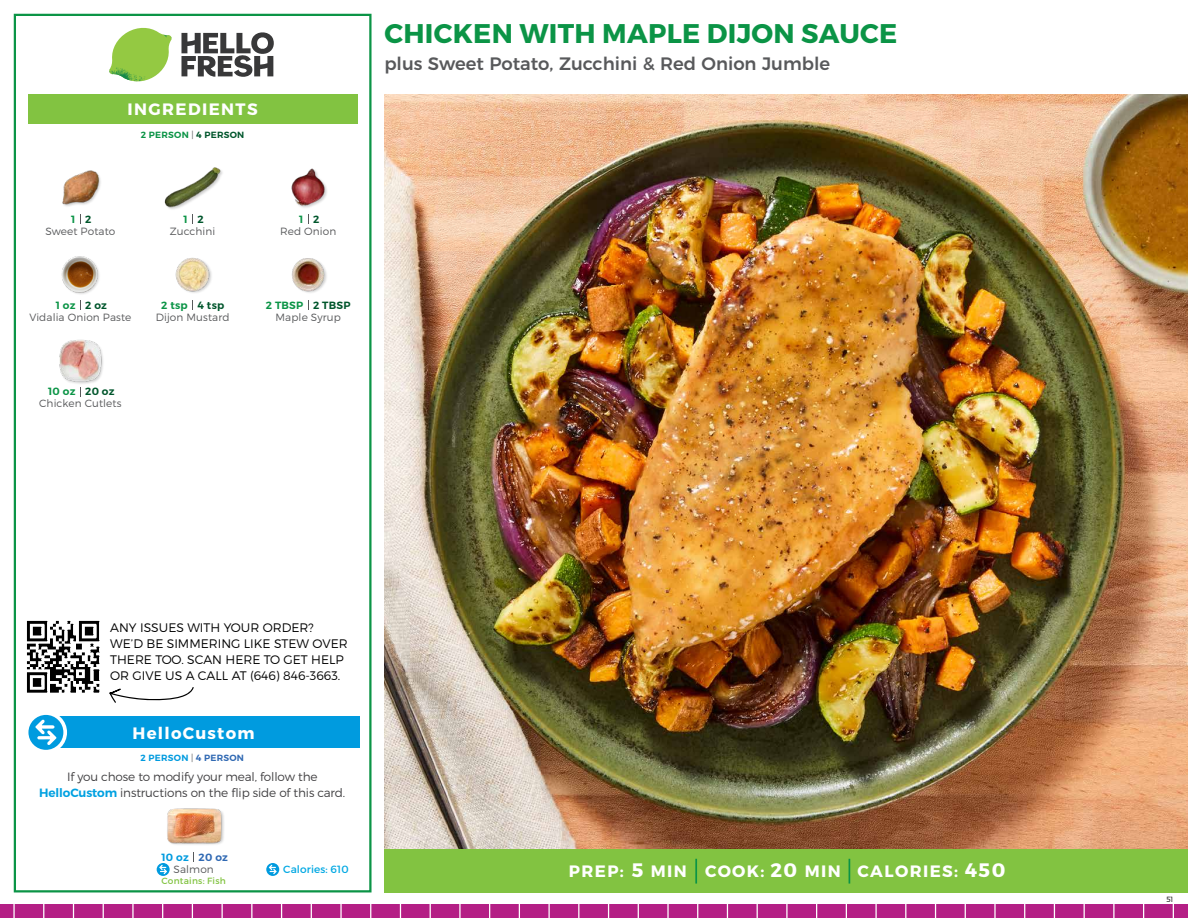
<style>
.page{position:relative;width:1188px;height:918px;background:#fff}
.page>*{position:absolute;margin:0;border:0;box-sizing:border-box;transform-origin:0 0}
.t1{font:700 27px "Montserrat";letter-spacing:.01em;color:#0b9446}
.t2{font:500 18px "Montserrat";color:#58595b}
.t3{font:700 16.5px "Montserrat";letter-spacing:.085em;color:#fff}
.t4{font:300 12.3px/16px "Montserrat";color:#000}
.t5{font:300 12px/16.5px "Montserrat";letter-spacing:-.01em;color:#414042;text-align:center}
.t6{font:300 10.5px "Montserrat";letter-spacing:.01em;color:#58595b}
.t7{font:600 10.5px "Montserrat";letter-spacing:.02em;color:#00562c}
.t8{font:600 10.5px "Montserrat";letter-spacing:.02em;color:#0b9446}
.t9{font:10.5px "Montserrat";letter-spacing:.01em;color:#00a8e3}
.t10{font:600 10.5px "Montserrat";letter-spacing:.02em;color:#009bdf}
.t11{font:600 9px "Montserrat";letter-spacing:.03em;color:#0b9446}
.t12{font:600 9px "Montserrat";letter-spacing:.03em;color:#009bdf}
.t13{font:9px "Montserrat";letter-spacing:.025em;color:#82c341}
.t14{font:300 7.5px "Montserrat";color:#000}
.s1{font-weight:300;color:#58595b}
.s2{color:#00562c}
.s3{font-weight:600;color:#00a1e1}
.s4{color:#3069b3}
.s5{font-size:19.5px}
</style>
<div class="page">
<div style="left:0;top:905px;width:1188px;height:13px;background:#b41f85"></div>
<svg style="left:1084px;top:905px;width:1px;height:13px"></svg>
<svg style="left:1113px;top:905px;width:2px;height:13px"></svg>
<svg style="left:1054px;top:905px;width:1px;height:13px"></svg>
<svg style="left:1024px;top:905px;width:1px;height:13px"></svg>
<svg style="left:994px;top:905px;width:2px;height:13px"></svg>
<svg style="left:965px;top:905px;width:1px;height:13px"></svg>
<svg style="left:935px;top:905px;width:1px;height:13px"></svg>
<svg style="left:905px;top:905px;width:1px;height:13px"></svg>
<svg style="left:875px;top:905px;width:2px;height:13px"></svg>
<svg style="left:846px;top:905px;width:1px;height:13px"></svg>
<svg style="left:816px;top:905px;width:1px;height:13px"></svg>
<svg style="left:786px;top:905px;width:2px;height:13px"></svg>
<svg style="left:757px;top:905px;width:1px;height:13px"></svg>
<svg style="left:727px;top:905px;width:1px;height:13px"></svg>
<svg style="left:697px;top:905px;width:1px;height:13px"></svg>
<svg style="left:667px;top:905px;width:2px;height:13px"></svg>
<svg style="left:638px;top:905px;width:1px;height:13px"></svg>
<svg style="left:608px;top:905px;width:1px;height:13px"></svg>
<svg style="left:578px;top:905px;width:1px;height:13px"></svg>
<svg style="left:548px;top:905px;width:2px;height:13px"></svg>
<svg style="left:519px;top:905px;width:1px;height:13px"></svg>
<svg style="left:1173px;top:905px;width:1px;height:13px"></svg>
<svg style="left:1143px;top:905px;width:1px;height:13px"></svg>
<svg style="left:192px;top:905px;width:1px;height:13px"></svg>
<svg style="left:222px;top:905px;width:1px;height:13px"></svg>
<svg style="left:162px;top:905px;width:1px;height:13px"></svg>
<svg style="left:132px;top:905px;width:2px;height:13px"></svg>
<svg style="left:103px;top:905px;width:1px;height:13px"></svg>
<svg style="left:73px;top:905px;width:1px;height:13px"></svg>
<svg style="left:43px;top:905px;width:1px;height:13px"></svg>
<svg style="left:13px;top:905px;width:2px;height:13px"></svg>
<svg style="left:340px;top:905px;width:2px;height:13px"></svg>
<svg style="left:281px;top:905px;width:1px;height:13px"></svg>
<svg style="left:251px;top:905px;width:1px;height:13px"></svg>
<svg style="left:400px;top:905px;width:1px;height:13px"></svg>
<svg style="left:430px;top:905px;width:1px;height:13px"></svg>
<svg style="left:370px;top:905px;width:1px;height:13px"></svg>
<svg style="left:311px;top:905px;width:1px;height:13px"></svg>
<svg style="left:489px;top:905px;width:1px;height:13px"></svg>
<svg style="left:459px;top:905px;width:2px;height:13px"></svg>
<div style="left:384px;top:849px;width:804px;height:43px;background:#82c341"></div>
<svg style="left:181px;top:32px;width:93px;height:45px"></svg>
<svg style="left:114px;top:28px;width:55px;height:36px"></svg>
<img style="left:143px;top:28px;width:29px;height:24px">
<img style="left:112px;top:48px;width:54px;height:10px">
<img style="left:109px;top:52px;width:55px;height:30px">
<img style="left:142px;top:58px;width:24px;height:23px">
<div style="left:28px;top:94px;width:330px;height:30px;background:#82c341"></div>
<div style="left:14px;top:14px;width:358px;height:878px;border:2px solid #0b9446"></div>
<img style="left:384px;top:94px;width:804px;height:755px">
<img style="left:175px;top:257px;width:37px;height:36px">
<img style="left:292px;top:258px;width:35px;height:35px">
<img style="left:164px;top:167px;width:58px;height:42px">
<img style="left:291px;top:168px;width:36px;height:40px">
<img style="left:61px;top:256px;width:39px;height:38px">
<img style="left:62px;top:170px;width:39px;height:36px">
<div style="left:60px;top:340px;width:45px;height:45px;background:#000;opacity:.2"></div>
<img style="left:59px;top:339px;width:46px;height:44px">
<div style="left:167px;top:808px;width:58px;height:38px;background:#000;opacity:.2"></div>
<img style="left:167px;top:808px;width:56px;height:38px">
<div style="left:33px;top:716px;width:327px;height:32px;background:#009bdf"></div>
<div style="left:25px;top:711px;width:42px;height:43px;background:#fff;border-radius:50%"></div>
<div style="left:28px;top:715px;width:35px;height:35px;background:#009bdf;border-radius:50%"></div>
<svg style="left:35px;top:719px;width:22px;height:26px"></svg>
<svg style="left:157px;top:863px;width:13px;height:13px"></svg>
<svg style="left:159px;top:865px;width:8px;height:9px"></svg>
<svg style="left:266px;top:863px;width:13px;height:13px"></svg>
<svg style="left:269px;top:865px;width:8px;height:9px"></svg>
<hr style="left:695px;top:859px;width:2px;height:25px;background:#0b9446">
<svg style="left:849px;top:859px;width:1px;height:25px"></svg>
<img style="left:26px;top:620px;width:74px;height:73px">
<svg style="left:109px;top:687px;width:85px;height:16px"></svg>
<h3 class="t3" style="left:128px;top:99px;width:132px">INGREDIENTS</h3>
<p class="t11" style="left:141px;top:129px;width:105px">2 PERSON <span class="s1">|</span> <span class="s2">4 PERSON</span></p>
<p class="t8" style="left:71px;top:212px;width:6px">1</p>
<p class="t7" style="left:85px;top:212px;width:8px">2</p>
<p class="t7" style="left:198px;top:212px;width:8px">2</p>
<p class="t7" style="left:313px;top:212px;width:8px">2</p>
<p class="t8" style="left:184px;top:212px;width:6px">1</p>
<p class="t8" style="left:299px;top:212px;width:6px">1</p>
<p class="t6" style="left:45px;top:224px;width:71px">Sweet Potato</p>
<p class="t6" style="left:170px;top:224px;width:47px">Zucchini</p>
<p class="t6" style="left:280px;top:224px;width:58px">Red Onion</p>
<p class="t8" style="left:56px;top:299px;width:21px">1 oz</p>
<p class="t7" style="left:85px;top:299px;width:23px">2 oz</p>
<p class="t7" style="left:198px;top:299px;width:28px">4 tsp</p>
<p class="t7" style="left:313px;top:299px;width:39px">2 TBSP</p>
<p class="t8" style="left:161px;top:299px;width:28px">2 tsp</p>
<p class="t8" style="left:266px;top:299px;width:39px">2 TBSP</p>
<p class="t6" style="left:29px;top:311px;width:103px">Vidalia Onion Paste</p>
<p class="t6" style="left:156px;top:311px;width:75px">Dijon Mustard</p>
<p class="t6" style="left:276px;top:311px;width:67px">Maple Syrup</p>
<p class="t8" style="left:48px;top:385px;width:29px">10 oz</p>
<p class="t7" style="left:85px;top:385px;width:31px">20 oz</p>
<p class="t6" style="left:39px;top:397px;width:84px">Chicken Cutlets</p>
<h1 class="t1" style="left:385px;top:17px;width:514px">CHICKEN WITH MAPLE DIJON SAUCE</h1>
<h2 class="t2" style="left:384px;top:49px;width:447px">plus Sweet Potato, Zucchini &amp; Red Onion Jumble</h2>
<p class="t4" style="left:110px;top:619px;width:239px">ANY ISSUES WITH YOUR ORDER?<br>WE’D BE SIMMERING LIKE STEW OVER<br>THERE TOO. SCAN HERE TO GET HELP<br>OR GIVE US A CALL AT (646) 846-3663.</p>
<h3 class="t3" style="left:133px;top:723px;width:123px">HelloCustom</h3>
<p class="t5" style="left:39px;top:768px;width:308px">If you chose to modify your meal, follow the<br><span class="s3">HelloCustom</span> instructions on the flip side of this card.</p>
<p class="t12" style="left:141px;top:752px;width:105px">2 PERSON <span class="s1">|</span> <span class="s4">4 PERSON</span></p>
<p class="t10" style="left:162px;top:851px;width:68px">10 oz <span class="s4">20 oz</span></p>
<p class="t6" style="left:174px;top:863px;width:42px">Salmon</p>
<p class="t13" style="left:162px;top:875px;width:66px">Contains: Fish</p>
<p class="t9" style="left:283px;top:863px;width:67px">Calories: 610</p>
<h3 class="t3" style="left:569px;top:861px;width:438px">PREP: <span class="s5">5</span> MIN COOK: <span class="s5">20</span> MIN CALORIES: <span class="s5">450</span></h3>
<p class="t14" style="left:1166px;top:895px;width:8px">51</p>
</div>
